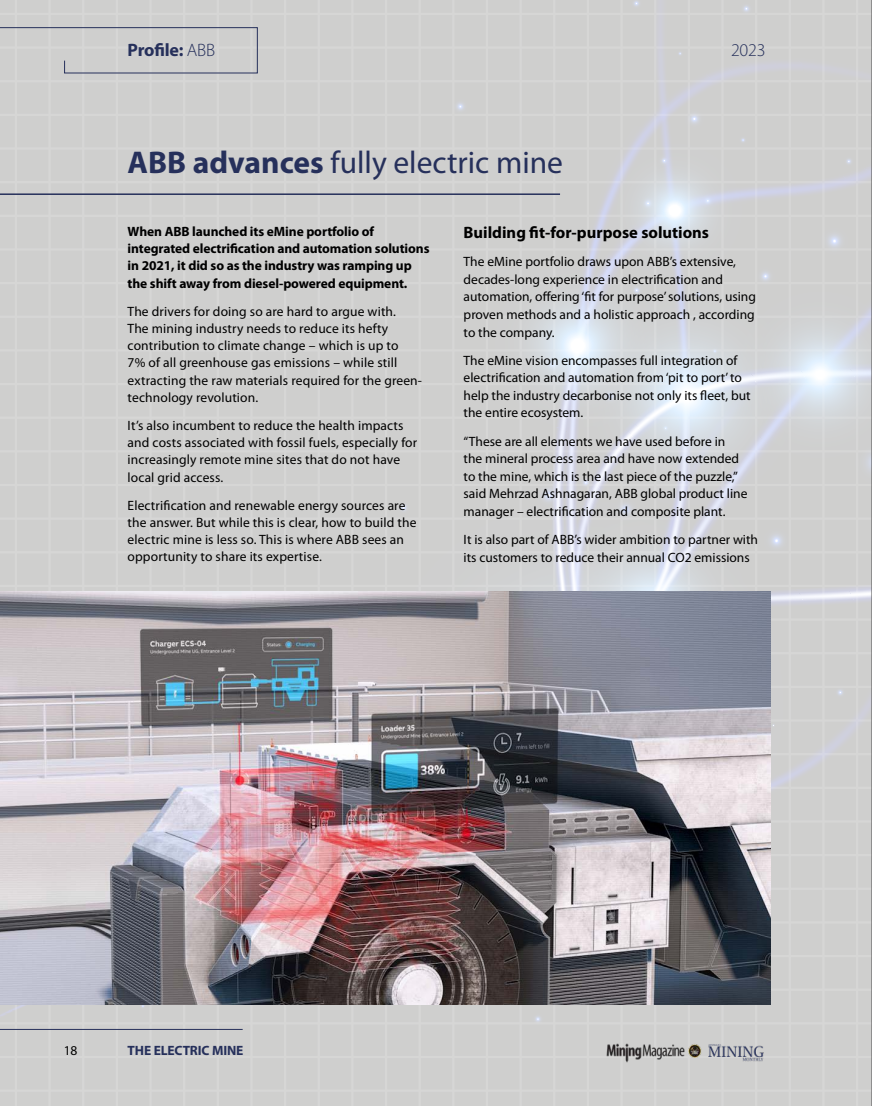
<style>
.page{position:relative;width:872px;height:1106px;background:#fff}
.page>*{position:absolute;margin:0;border:0;box-sizing:border-box;transform-origin:0 0}
.t1{font:31.5px "Myriad Pro";color:#26305b}
.t2{font:700 18px "Myriad Pro";letter-spacing:-.015em;color:#26305b}
.t3{font:300 18px "Myriad Pro";color:#26305b}
.t4{font:700 16.5px "Myriad Pro";color:#000}
.t5{font:13.5px/17.5px "Myriad Pro";color:#000}
.t6{font:700 13.5px/17.2px "Myriad Pro";letter-spacing:-.005em;color:#000}
.t7{font:700 13.5px "Myriad Pro";letter-spacing:-.01em;color:#26305b}
.s1{font-weight:300}
.s2{font-weight:700}
</style>
<div class="page">
<div style="left:0;top:1053px;width:871px;height:53px;background:#cfcfce"></div>
<div style="left:0;top:964px;width:871px;height:77px;background:#cfcfce"></div>
<div style="left:771px;top:0;width:100px;height:964px;background:#cfcfce"></div>
<div style="left:0;top:0;width:782px;height:591px;background:#cfcfce"></div>
<div style="left:347px;top:468px;width:468px;height:467px;background:#cfcfce"></div>
<svg style="left:541px;top:557px;width:222px;height:34px;background:#d7dade"></svg>
<svg style="left:395px;top:499px;width:17px;height:16px"></svg>
<svg style="left:530px;top:1010px;width:15px;height:16px"></svg>
<svg style="left:737px;top:0;width:17px;height:17px"></svg>
<svg style="left:628px;top:0;width:16px;height:11px"></svg>
<svg style="left:675px;top:49px;width:9px;height:8px"></svg>
<svg style="left:138px;top:1004px;width:8px;height:5px"></svg>
<svg style="left:832px;top:684px;width:15px;height:15px"></svg>
<svg style="left:771px;top:722px;width:5px;height:5px"></svg>
<svg style="left:481px;top:106px;width:390px;height:451px;background:#d2d4d7"></svg>
<svg style="left:450px;top:96px;width:20px;height:20px"></svg>
<img style="left:607px;top:1040px;width:96px;height:23px">
<img style="left:706px;top:1042px;width:59px;height:20px">
<hr style="left:0;top:1029px;width:243px;height:1px;background:#26305b">
<svg style="left:0;top:27px;width:258px;height:47px;background:#c9c9ca"></svg>
<img style="left:0;top:591px;width:771px;height:413px">
<hr style="left:0;top:193px;width:560px;height:2px;background:#26305b">
<hr style="left:871px;top:0;width:1px;height:1106px;background:#4f4e4f">
<h2 class="t2" style="left:128px;top:40px;width:89px">Profile: <span class="s1">ABB</span></h2>
<h2 class="t3" style="left:731px;top:40px;width:36px">2023</h2>
<h1 class="t1" style="left:128px;top:145px;width:437px"><span class="s2">ABB advances</span> fully electric mine</h1>
<p class="t6" style="left:128px;top:223px;width:303px">When ABB launched its eMine portfolio of integrated electrification and automation solutions in 2021, it did so as the industry was ramping up the shift away from diesel-powered equipment.</p>
<p class="t5" style="left:128px;top:303px;width:296px">The drivers for doing so are hard to argue with.<br>The mining industry needs to reduce its hefty contribution to climate change – which is up to<br>7% of all greenhouse gas emissions – while still extracting the raw materials required for the green&shy;technology revolution.</p>
<p class="t5" style="left:128px;top:417px;width:291px">It’s also incumbent to reduce the health impacts and costs associated with fossil fuels, especially for increasingly remote mine sites that do not have local grid access.</p>
<p class="t5" style="left:128px;top:497px;width:290px">Electrification and renewable energy sources are the answer. But while this is clear, how to build the electric mine is less so. This is where ABB sees an opportunity to share its expertise.</p>
<p class="t4" style="left:463px;top:223px;width:247px">Building fit-for-purpose solutions</p>
<p class="t5" style="left:463px;top:253px;width:294px">The eMine portfolio draws upon ABB’s extensive, decades-long experience in electrification and automation, offering ‘fit for purpose’ solutions, using proven methods and a holistic approach , according to the company.</p>
<p class="t5" style="left:463px;top:352px;width:288px">The eMine vision encompasses full integration of electrification and automation from ‘pit to port’ to help the industry decarbonise not only its fleet, but the entire ecosystem.</p>
<p class="t5" style="left:463px;top:432px;width:285px">“These are all elements we have used before in the mineral process area and have now extended to the mine, which is the last piece of the puzzle,” said Mehrzad Ashnagaran, ABB global product line manager – electrification and composite plant.</p>
<p class="t5" style="left:463px;top:531px;width:296px">It is also part of ABB’s wider ambition to partner with its customers to reduce their annual CO2 emissions</p>
<p class="t5" style="left:64px;top:1041px;width:15px">18</p>
<p class="t7" style="left:128px;top:1042px;width:117px">THE ELECTRIC MINE</p>
</div>
